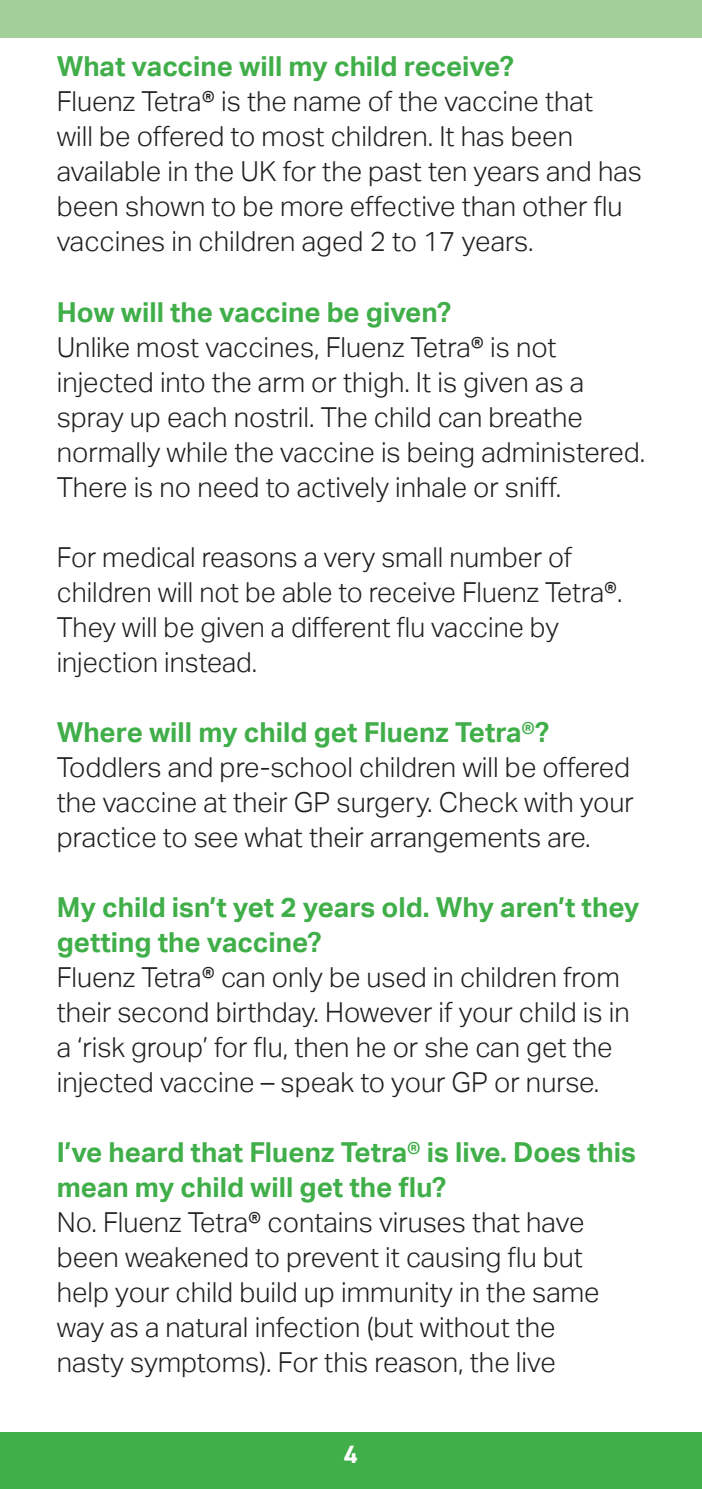
<style>
.page{position:relative;width:702px;height:1489px;background:#fff}
.page>*{position:absolute;margin:0;border:0;box-sizing:border-box;transform-origin:0 0}
.t1{font:300 27.5px/35px "Aktiv Grotesk";color:#231f20}
.t2{font:700 27.5px/35px "Aktiv Grotesk";color:#40ae49}
.t3{font:700 25px "DIN2014";color:#fff}
</style>
<div class="page">
<div style="left:0;top:1431px;width:702px;height:57px;background:#40ae49"></div>
<div style="left:0;top:0;width:702px;height:38px;background:#a3cf9a"></div>
<p class="t2" style="left:57px;top:49px;width:458px">What vaccine will my child receive?</p>
<p class="t1" style="left:57px;top:84px;width:586px">Fluenz Tetra® is the name of the vaccine that<br>will be offered to most children. It has been available in the UK for the past ten years and has been shown to be more effective than other flu vaccines in children aged 2 to 17 years.</p>
<p class="t2" style="left:57px;top:294px;width:396px">How will the vaccine be given?</p>
<p class="t1" style="left:57px;top:329px;width:590px">Unlike most vaccines, Fluenz Tetra® is not injected into the arm or thigh. It is given as a spray up each nostril. The child can breathe normally while the vaccine is being administered.<br>There is no need to actively inhale or sniff.</p>
<p class="t1" style="left:57px;top:539px;width:567px">For medical reasons a very small number of children will not be able to receive Fluenz Tetra®.<br>They will be given a different flu vaccine by injection instead.</p>
<p class="t2" style="left:57px;top:714px;width:494px">Where will my child get Fluenz Tetra®?</p>
<p class="t1" style="left:57px;top:749px;width:578px">Toddlers and pre-school children will be offered the vaccine at their GP surgery. Check with your practice to see what their arrangements are.</p>
<p class="t2" style="left:57px;top:889px;width:584px">My child isn’t yet 2 years old. Why aren’t they getting the vaccine?</p>
<p class="t1" style="left:57px;top:959px;width:574px">Fluenz Tetra® can only be used in children from their second birthday. However if your child is in a ‘risk group’ for flu, then he or she can get the injected vaccine – speak to your GP or nurse.</p>
<p class="t2" style="left:57px;top:1134px;width:580px">I’ve heard that Fluenz Tetra® is live. Does this mean my child will get the flu?</p>
<p class="t1" style="left:57px;top:1204px;width:544px">No. Fluenz Tetra® contains viruses that have been weakened to prevent it causing flu but help your child build up immunity in the same way as a natural infection (but without the nasty symptoms). For this reason, the live</p>
<p class="t3" style="left:344px;top:1437px;width:15px">4</p>
</div>
